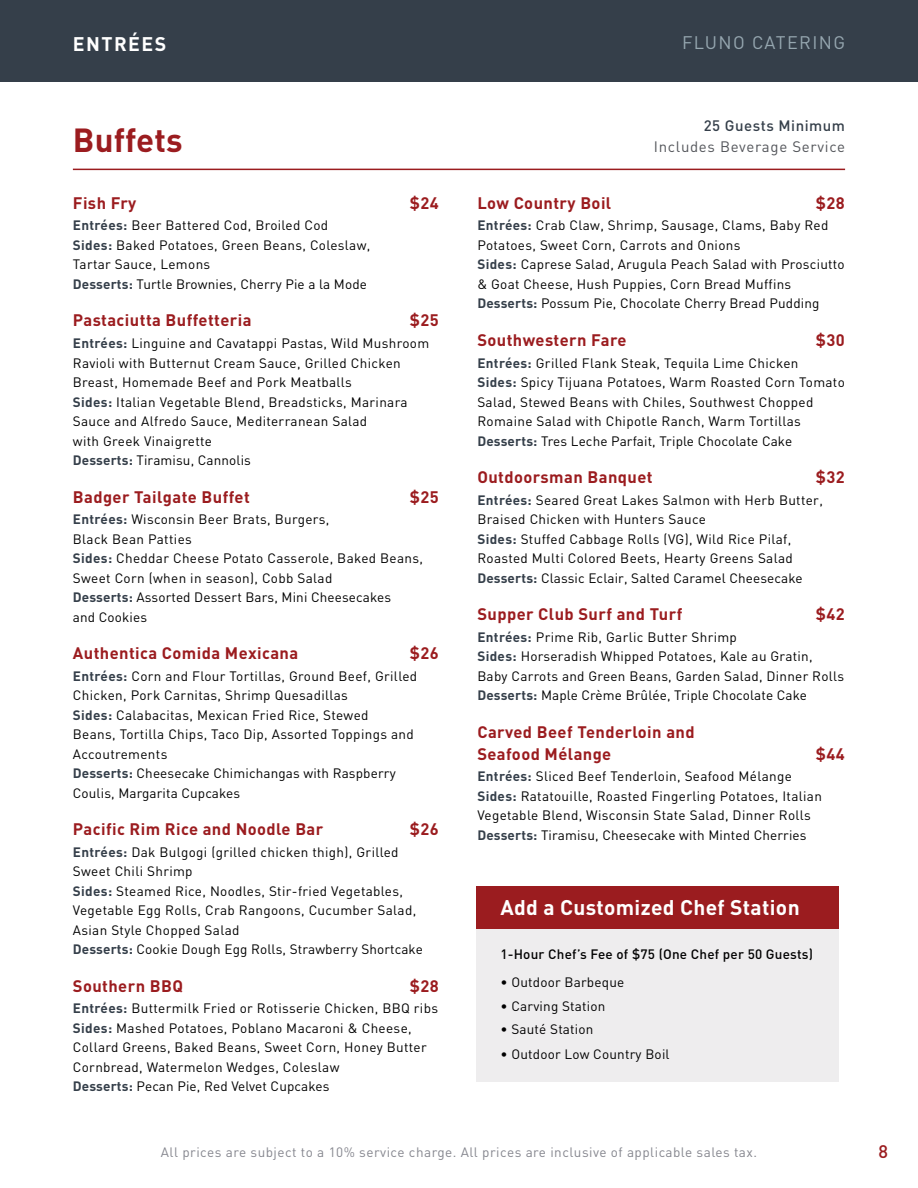
<style>
.page{position:relative;width:918px;height:1188px;background:#fff}
.page>*{position:absolute;margin:0;border:0;box-sizing:border-box;transform-origin:0 0}
.t1{font:700 33px "DIN";letter-spacing:.005em;color:#9b1c1f}
.t2{font:700 21px "DIN";letter-spacing:.015em;color:#fff}
.t3{font:700 19.5px "DIN";letter-spacing:.075em;color:#fff}
.t4{font:18px "DIN";letter-spacing:.075em;color:#96a7b0}
.t5{font:500 18px "DIN";color:#9b1c1f}
.t6{font:700 16.5px/21.9px "DIN";letter-spacing:.025em;color:#9b1c1f}
.t7{font:15px "DIN";letter-spacing:.045em;color:#54565b}
.t8{font:500 15px "DIN";letter-spacing:.035em;color:#353f4a}
.t9{font:13.5px/19.5px "DIN";letter-spacing:.025em;color:#000}
.t10{font:13.5px "DIN";letter-spacing:.035em;color:#85868e}
.t11{font:500 13.5px "DIN";letter-spacing:.015em;color:#000}
.s1{font-weight:700;color:#353f4a}
</style>
<div class="page">
<hr style="left:73px;top:169px;width:772px;height:1px;background:#9b1c1f">
<div style="left:0;top:0;width:918px;height:81px;background:#353f4a"></div>
<div style="left:477px;top:924px;width:362px;height:158px;background:#eeedee"></div>
<div style="left:477px;top:886px;width:362px;height:42px;background:#9b1c1f"></div>
<h3 class="t3" style="left:73px;top:31px;width:95px">ENTRÉES</h3>
<h3 class="t4" style="left:682px;top:31px;width:165px">FLUNO CATERING</h3>
<h1 class="t1" style="left:73px;top:118px;width:111px">Buffets</h1>
<p class="t6" style="left:73px;top:191px;width:65px">Fish Fry</p>
<p class="t6" style="left:410px;top:191px;width:30px">$24</p>
<p class="t9" style="left:73px;top:216px;width:299px"><span class="s1">Entrées:</span> Beer Battered Cod, Broiled Cod <span class="s1">Sides:</span> Baked Potatoes, Green Beans, Coleslaw, Tartar Sauce, Lemons<br><span class="s1">Desserts:</span> Turtle Brownies, Cherry Pie a la Mode</p>
<p class="t6" style="left:73px;top:309px;width:180px">Pastaciutta Buffetteria</p>
<p class="t6" style="left:410px;top:309px;width:30px">$25</p>
<p class="t9" style="left:73px;top:333px;width:358px"><span class="s1">Entrées:</span> Linguine and Cavatappi Pastas, Wild Mushroom Ravioli with Butternut Cream Sauce, Grilled Chicken Breast, Homemade Beef and Pork Meatballs<br><span class="s1">Sides:</span> Italian Vegetable Blend, Breadsticks, Marinara Sauce and Alfredo Sauce, Mediterranean Salad<br>with Greek Vinaigrette<br><span class="s1">Desserts:</span> Tiramisu, Cannolis</p>
<p class="t6" style="left:73px;top:485px;width:178px">Badger Tailgate Buffet</p>
<p class="t6" style="left:410px;top:485px;width:30px">$25</p>
<p class="t9" style="left:73px;top:509px;width:352px"><span class="s1">Entrées:</span> Wisconsin Beer Brats, Burgers,<br>Black Bean Patties<br><span class="s1">Sides:</span> Cheddar Cheese Potato Casserole, Baked Beans, Sweet Corn (when in season), Cobb Salad<br><span class="s1">Desserts:</span> Assorted Dessert Bars, Mini Cheesecakes<br>and Cookies</p>
<p class="t6" style="left:73px;top:642px;width:227px">Authentica Comida Mexicana</p>
<p class="t6" style="left:410px;top:642px;width:30px">$26</p>
<p class="t9" style="left:73px;top:666px;width:346px"><span class="s1">Entrées:</span> Corn and Flour Tortillas, Ground Beef, Grilled Chicken, Pork Carnitas, Shrimp Quesadillas<br><span class="s1">Sides:</span> Calabacitas, Mexican Fried Rice, Stewed<br>Beans, Tortilla Chips, Taco Dip, Assorted Toppings and Accoutrements<br><span class="s1">Desserts:</span> Cheesecake Chimichangas with Raspberry Coulis, Margarita Cupcakes</p>
<p class="t6" style="left:73px;top:818px;width:252px">Pacific Rim Rice and Noodle Bar</p>
<p class="t6" style="left:410px;top:818px;width:30px">$26</p>
<p class="t9" style="left:73px;top:842px;width:351px"><span class="s1">Entrées:</span> Dak Bulgogi (grilled chicken thigh), Grilled Sweet Chili Shrimp<br><span class="s1">Sides:</span> Steamed Rice, Noodles, Stir-fried Vegetables, Vegetable Egg Rolls, Crab Rangoons, Cucumber Salad, Asian Style Chopped Salad<br><span class="s1">Desserts:</span> Cookie Dough Egg Rolls, Strawberry Shortcake</p>
<p class="t6" style="left:73px;top:974px;width:112px">Southern BBQ</p>
<p class="t6" style="left:410px;top:974px;width:30px">$28</p>
<p class="t9" style="left:73px;top:999px;width:367px"><span class="s1">Entrées:</span> Buttermilk Fried or Rotisserie Chicken, BBQ ribs <span class="s1">Sides:</span> Mashed Potatoes, Poblano Macaroni &amp; Cheese, Collard Greens, Baked Beans, Sweet Corn, Honey Butter Cornbread, Watermelon Wedges, Coleslaw<br><span class="s1">Desserts:</span> Pecan Pie, Red Velvet Cupcakes</p>
<p class="t8" style="left:704px;top:116px;width:143px">25 Guests Minimum</p>
<p class="t7" style="left:654px;top:137px;width:193px">Includes Beverage Service</p>
<p class="t6" style="left:477px;top:191px;width:135px">Low Country Boil</p>
<p class="t6" style="left:816px;top:191px;width:30px">$28</p>
<p class="t9" style="left:477px;top:216px;width:369px"><span class="s1">Entrées:</span> Crab Claw, Shrimp, Sausage, Clams, Baby Red Potatoes, Sweet Corn, Carrots and Onions<br><span class="s1">Sides:</span> Caprese Salad, Arugula Peach Salad with Prosciutto &amp; Goat Cheese, Hush Puppies, Corn Bread Muffins <span class="s1">Desserts:</span> Possum Pie, Chocolate Cherry Bread Pudding</p>
<p class="t6" style="left:477px;top:328px;width:151px">Southwestern Fare</p>
<p class="t6" style="left:816px;top:328px;width:30px">$30</p>
<p class="t9" style="left:477px;top:353px;width:369px"><span class="s1">Entrées:</span> Grilled Flank Steak, Tequila Lime Chicken<br><span class="s1">Sides:</span> Spicy Tijuana Potatoes, Warm Roasted Corn Tomato Salad, Stewed Beans with Chiles, Southwest Chopped Romaine Salad with Chipotle Ranch, Warm Tortillas <span class="s1">Desserts:</span> Tres Leche Parfait, Triple Chocolate Cake</p>
<p class="t6" style="left:477px;top:465px;width:177px">Outdoorsman Banquet</p>
<p class="t6" style="left:816px;top:465px;width:30px">$32</p>
<p class="t9" style="left:477px;top:490px;width:347px"><span class="s1">Entrées:</span> Seared Great Lakes Salmon with Herb Butter, Braised Chicken with Hunters Sauce<br><span class="s1">Sides:</span> Stuffed Cabbage Rolls (VG), Wild Rice Pilaf, Roasted Multi Colored Beets, Hearty Greens Salad <span class="s1">Desserts:</span> Classic Eclair, Salted Caramel Cheesecake</p>
<p class="t6" style="left:477px;top:603px;width:206px">Supper Club Surf and Turf</p>
<p class="t6" style="left:816px;top:603px;width:30px">$42</p>
<p class="t9" style="left:477px;top:627px;width:368px"><span class="s1">Entrées:</span> Prime Rib, Garlic Butter Shrimp<br><span class="s1">Sides:</span> Horseradish Whipped Potatoes, Kale au Gratin, Baby Carrots and Green Beans, Garden Salad, Dinner Rolls <span class="s1">Desserts:</span> Maple Crème Brûlée, Triple Chocolate Cake</p>
<p class="t6" style="left:477px;top:720px;width:219px">Carved Beef Tenderloin and<br>Seafood Mélange</p>
<p class="t6" style="left:816px;top:742px;width:30px">$44</p>
<p class="t9" style="left:477px;top:766px;width:346px"><span class="s1">Entrées:</span> Sliced Beef Tenderloin, Seafood Mélange <span class="s1">Sides:</span> Ratatouille, Roasted Fingerling Potatoes, Italian Vegetable Blend, Wisconsin State Salad, Dinner Rolls <span class="s1">Desserts:</span> Tiramisu, Cheesecake with Minted Cherries</p>
<h2 class="t2" style="left:500px;top:894px;width:301px">Add a Customized Chef Station</h2>
<p class="t11" style="left:500px;top:945px;width:314px">1-Hour Chef’s Fee of $75 (One Chef per 50 Guests)</p>
<p class="t9" style="left:500px;top:973px;width:125px">• Outdoor Barbeque</p>
<p class="t9" style="left:500px;top:996px;width:106px">• Carving Station</p>
<p class="t9" style="left:500px;top:1019px;width:95px">• Sauté Station</p>
<p class="t9" style="left:500px;top:1044px;width:171px">• Outdoor Low Country Boil</p>
<p class="t10" style="left:161px;top:1144px;width:598px">All prices are subject to a 10% service charge. All prices are inclusive of applicable sales tax.</p>
<h3 class="t5" style="left:878px;top:1140px;width:11px">8</h3>
</div>
